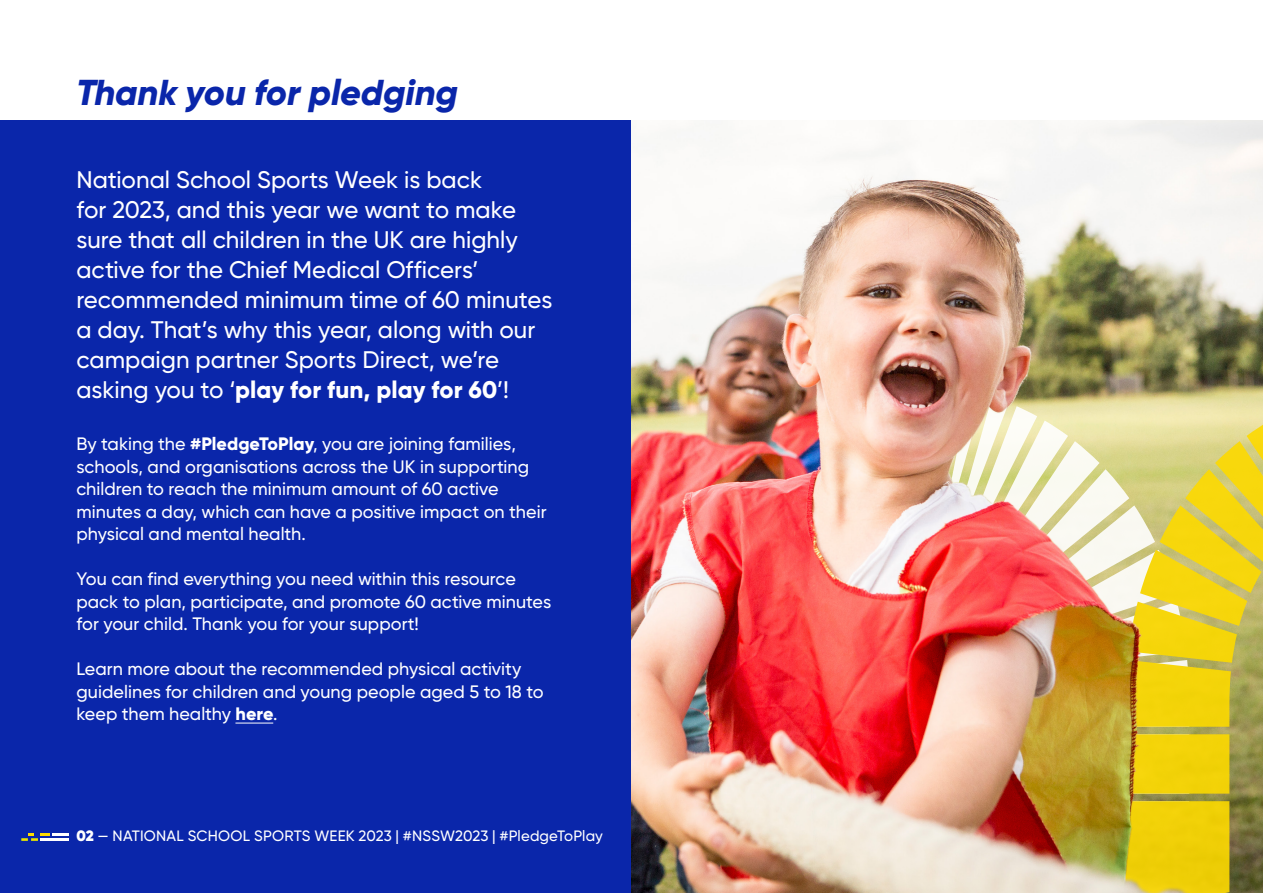
<style>
.page{position:relative;width:1263px;height:893px;background:#fff}
.page>*{position:absolute;margin:0;border:0;box-sizing:border-box;transform-origin:0 0}
.Body_10_12_5_white{font:italic 800 36px "Gilroy";letter-spacing:-.005em;color:#0a26aa}
.Intro_24_25{font:500 24px/30px "Gilroy";color:#fff}
.Intro_24_25-2{font:500 18px/22.5px "Gilroy";color:#fff}
.Body_7_5_9{font:500 15px "Gilroy";letter-spacing:.01em;color:#fff}
.s1{font-weight:800}
.s2{font-weight:900}
</style>
<div class="page">
<div style="left:0;top:120px;width:631px;height:773px;background:#0a26aa"></div>
<hr style="left:235px;top:723px;width:38px;height:1px;background:#fff">
<img style="left:631px;top:120px;width:632px;height:773px">
<svg style="left:1085px;top:734px;width:40px;height:60px;background:#b7a02f"></svg>
<img style="left:932px;top:386px;width:331px;height:341px">
<svg style="left:1125px;top:734px;width:104px;height:60px;background:#ebcb0d"></svg>
<svg style="left:1085px;top:801px;width:144px;height:92px;background:#d9c01f"></svg>
<hr style="left:53px;top:833px;width:16px;height:3px;background:#fff">
<hr style="left:41px;top:838px;width:28px;height:3px;background:#fff">
<svg style="left:21px;top:833px;width:29px;height:8px"></svg>
<p class="Body_10_12_5_white" style="left:76px;top:70px;width:383px">Thank you for pledging</p>
<p class="Intro_24_25" style="left:76px;top:164px;width:477px">National School Sports Week is back<br>for 2023, and this year we want to make sure that all children in the UK are highly active for the Chief Medical Officers’ recommended minimum time of 60 minutes a day. That’s why this year, along with our campaign partner Sports Direct, we’re asking you to ‘<span class="s1">play for fun, play for 60</span>’!</p>
<p class="Intro_24_25-2" style="left:76px;top:432px;width:472px">By taking the <span class="s1">#PledgeToPlay</span>, you are joining families, schools, and organisations across the UK in supporting children to reach the minimum amount of 60 active minutes a day, which can have a positive impact on their physical and mental health.</p>
<p class="Intro_24_25-2" style="left:76px;top:567px;width:476px">You can find everything you need within this resource pack to plan, participate, and promote 60 active minutes for your child. Thank you for your support!</p>
<p class="Intro_24_25-2" style="left:76px;top:657px;width:469px">Learn more about the recommended physical activity guidelines for children and young people aged 5 to 18 to keep them healthy <span class="s1">here</span>.</p>
<p class="Body_7_5_9" style="left:76px;top:826px;width:528px"><span class="s2">02</span> — NATIONAL SCHOOL SPORTS WEEK 2023 | #NSSW2023 | #PledgeToPlay</p>
</div>
